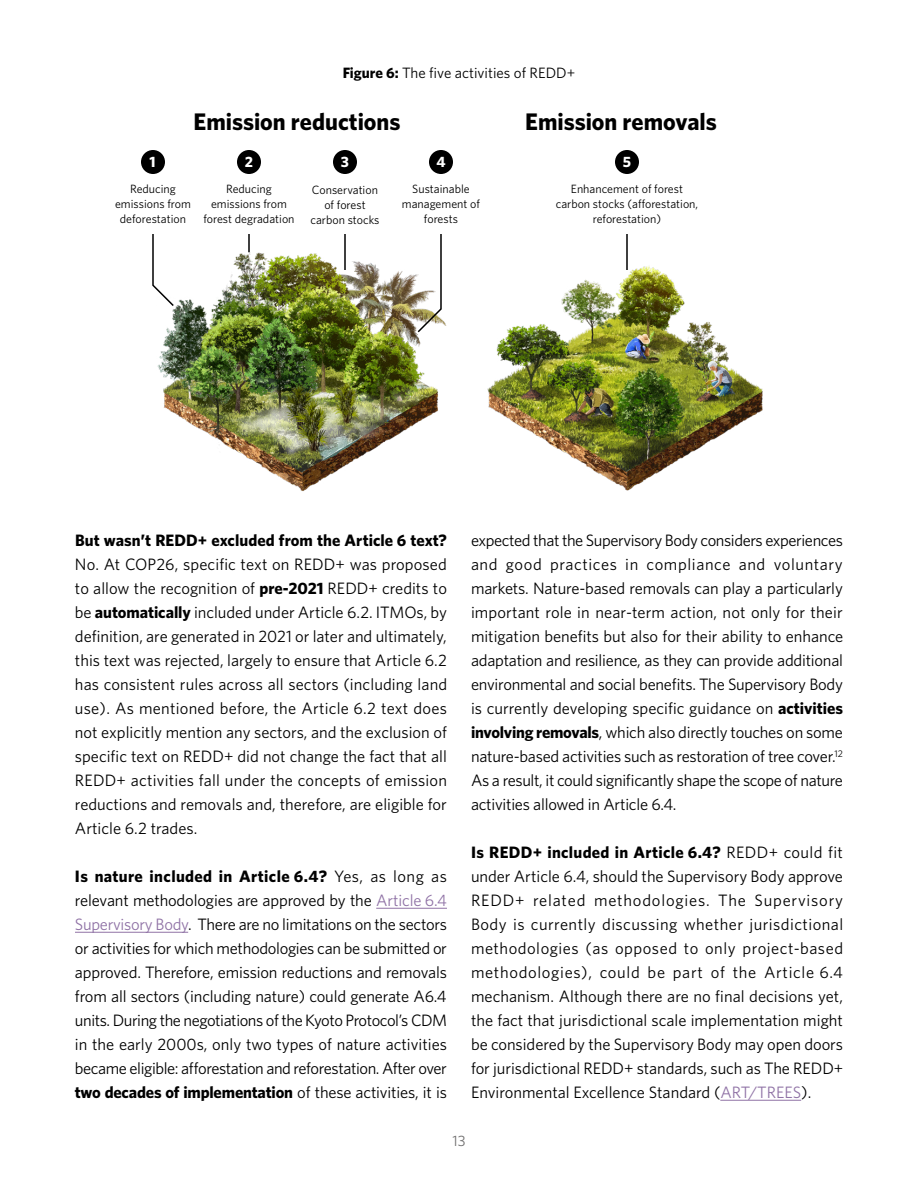
<style>
.page{position:relative;width:918px;height:1188px;background:#fff}
.page>*{position:absolute;margin:0;border:0;box-sizing:border-box;transform-origin:0 0}
.t1{font:700 24px "Whitney";color:#000}
.t2{font:16.5px/24px "Whitney";letter-spacing:-.015em;color:#000;text-align:justify}
.t3{font:700 16.5px "Whitney";letter-spacing:.005em;color:#000}
.t4{font:15px "Whitney";color:#000}
.t5{font:700 15px "Whitney";color:#fff}
.t6{font:15px "Whitney";color:#706f6f}
.t7{font:12px/15px "Whitney";color:#000;text-align:center}
.s1{font-weight:700}
.s2{color:#9073a6}
</style>
<div class="page">
<img style="left:487px;top:266px;width:276px;height:225px">
<img style="left:157px;top:252px;width:290px;height:239px">
<hr style="left:376px;top:908px;width:71px;height:1px;background:#9073a6">
<hr style="left:75px;top:932px;width:113px;height:1px;background:#9073a6">
<hr style="left:720px;top:1100px;width:81px;height:1px;background:#9073a6">
<hr style="left:626px;top:234px;width:2px;height:36px;background:#000">
<svg style="left:416px;top:234px;width:26px;height:100px"></svg>
<hr style="left:344px;top:234px;width:2px;height:36px;background:#000">
<svg style="left:248px;top:234px;width:2px;height:18px"></svg>
<svg style="left:152px;top:234px;width:23px;height:74px"></svg>
<div style="left:141px;top:150px;width:24px;height:24px;background:#000;border-radius:50%"></div>
<div style="left:237px;top:150px;width:24px;height:24px;background:#000;border-radius:50%"></div>
<div style="left:333px;top:150px;width:24px;height:24px;background:#000;border-radius:50%"></div>
<div style="left:429px;top:150px;width:24px;height:24px;background:#000;border-radius:50%"></div>
<div style="left:615px;top:150px;width:24px;height:24px;background:#000;border-radius:50%"></div>
<p class="t4" style="left:343px;top:63px;width:234px"><span class="s1">Figure 6:</span> The five activities of REDD+</p>
<h1 class="t1" style="left:194px;top:105px;width:208px">Emission reductions</h1>
<h1 class="t1" style="left:525px;top:105px;width:193px">Emission removals</h1>
<p class="t5" style="left:150px;top:151px;width:8px">1</p>
<p class="t5" style="left:245px;top:151px;width:10px">2</p>
<p class="t5" style="left:341px;top:151px;width:10px">3</p>
<p class="t5" style="left:436px;top:151px;width:11px">4</p>
<p class="t5" style="left:623px;top:151px;width:10px">5</p>
<p class="t7" style="left:115px;top:181px;width:77px">Reducing emissions from deforestation</p>
<p class="t7" style="left:311px;top:182px;width:70px">Conservation of forest carbon stocks</p>
<p class="t7" style="left:203px;top:181px;width:93px">Reducing emissions from forest degradation</p>
<p class="t7" style="left:402px;top:181px;width:80px">Sustainable management of forests</p>
<p class="t7" style="left:556px;top:181px;width:144px">Enhancement of forest carbon stocks (afforestation, reforestation)</p>
<p class="t3" style="left:75px;top:529px;width:374px">But wasn’t REDD+ excluded from the Article 6 text?</p>
<p class="t2" style="left:75px;top:552px;width:374px">No. At COP26, specific text on REDD+ was proposed to allow the recognition of <span class="s1">pre-2021</span> REDD+ credits to be <span class="s1">automatically</span> included under Article 6.2. ITMOs, by definition, are generated in 2021 or later and ultimately, this text was rejected, largely to ensure that Article 6.2 has consistent rules across all sectors (including land use). As mentioned before, the Article 6.2 text does not explicitly mention any sectors, and the exclusion of specific text on REDD+ did not change the fact that all REDD+ activities fall under the concepts of emission reductions and removals and, therefore, are eligible for Article 6.2 trades.</p>
<p class="t2" style="left:75px;top:864px;width:374px"><span class="s1">Is nature included in Article 6.4?</span> Yes, as long as relevant methodologies are approved by the <span class="s2">Article 6.4<br>Supervisory Body</span>. There are no limitations on the sectors or activities for which methodologies can be submitted or approved. Therefore, emission reductions and removals from all sectors (including nature) could generate A6.4 units. During the negotiations of the Kyoto Protocol’s CDM in the early 2000s, only two types of nature activities became eligible: afforestation and reforestation. After over <span class="s1">two decades of implementation</span> of these activities, it is</p>
<p class="t2" style="left:471px;top:528px;width:374px">expected that the Supervisory Body considers experiences and good practices in compliance and voluntary markets. Nature-based removals can play a particularly important role in near-term action, not only for their mitigation benefits but also for their ability to enhance adaptation and resilience, as they can provide additional environmental and social benefits. The Supervisory Body is currently developing specific guidance on <span class="s1">activities involving removals</span>, which also directly touches on some nature-based activities such as restoration of tree cover.<sup>12<br></sup>As a result, it could significantly shape the scope of nature activities allowed in Article 6.4.</p>
<p class="t2" style="left:471px;top:840px;width:374px"><span class="s1">Is REDD+ included in Article 6.4?</span> REDD+ could fit under Article 6.4, should the Supervisory Body approve REDD+ related methodologies. The Supervisory Body is currently discussing whether jurisdictional methodologies (as opposed to only project-based methodologies), could be part of the Article 6.4 mechanism. Although there are no final decisions yet, the fact that jurisdictional scale implementation might be considered by the Supervisory Body may open doors for jurisdictional REDD+ standards, such as The REDD+ Environmental Excellence Standard (<span class="s2">ART/TREES</span>).</p>
<p class="t6" style="left:452px;top:1131px;width:15px">13</p>
</div>
